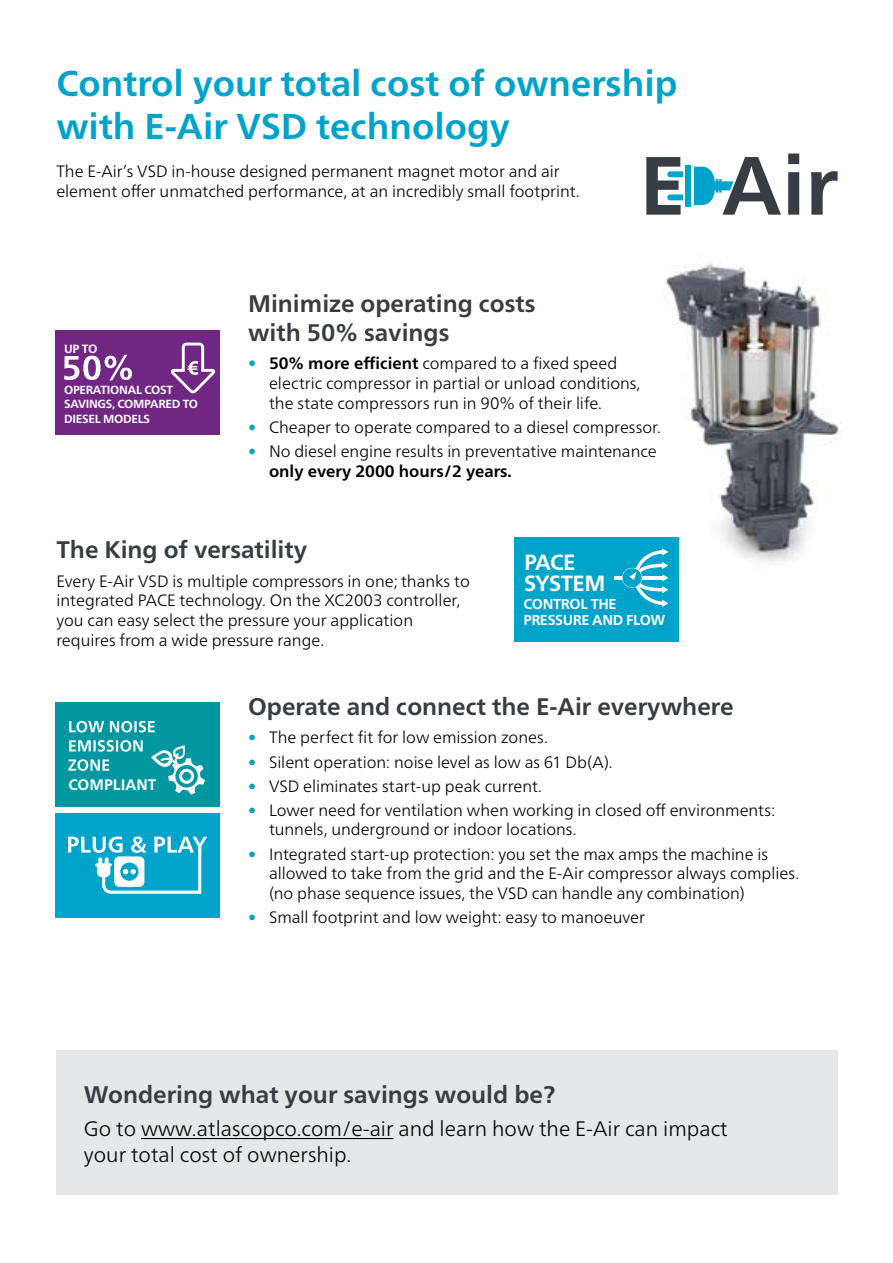
<style>
.page{position:relative;width:893px;height:1263px;background:#fff}
.page>*{position:absolute;margin:0;border:0;box-sizing:border-box;transform-origin:0 0}
.t1{font:700 36px/43.2px "Neue Frutiger World";color:#00a3c9}
.t2{font:700 24px/28.8px "Neue Frutiger World";color:#373d42}
.t3{font:700 22.05px/20.7px "Neue Frutiger World";letter-spacing:-.025em;color:#fff}
.t4{font:300 21px/25.2px "Neue Frutiger World";color:#000}
.t5{font:300 16.5px/19.8px "Neue Frutiger World";color:#000}
.t6{font:700 15.3px "Neue Frutiger World";color:#fff}
.t7{font:700 14.4px/15.9px "Neue Frutiger World";letter-spacing:-.025em;color:#fff}
.t8{font:700 12px "Neue Frutiger World";color:#fff}
.t9{font:700 11.85px/14.5px "Neue Frutiger World";letter-spacing:-.025em;color:#fff}
.s1{font-weight:700;color:#00a3c9}
.s2{font-weight:700}
.s3{color:#00a3c9}
</style>
<div class="page">
<img style="left:663px;top:262px;width:178px;height:301px">
<div style="left:514px;top:537px;width:165px;height:105px;background:#00a3c9"></div>
<hr style="left:614px;top:576px;width:49px;height:4px;background:#fff">
<svg style="left:622px;top:548px;width:46px;height:59px"></svg>
<div style="left:55px;top:813px;width:165px;height:104px;background:#00a3c9"></div>
<svg style="left:68px;top:836px;width:139px;height:58px"></svg>
<div style="left:55px;top:702px;width:165px;height:105px;background:#0097a0"></div>
<svg style="left:151px;top:745px;width:54px;height:49px"></svg>
<svg style="left:68px;top:759px;width:41px;height:12px"></svg>
<svg style="left:69px;top:740px;width:74px;height:12px"></svg>
<svg style="left:69px;top:721px;width:86px;height:11px"></svg>
<div style="left:55px;top:330px;width:165px;height:105px;background:#702784"></div>
<svg style="left:64px;top:355px;width:68px;height:25px"></svg>
<svg style="left:170px;top:342px;width:45px;height:52px"></svg>
<div style="left:56px;top:1051px;width:781px;height:144px;background:#e6e7e8"></div>
<div style="left:685px;top:165px;width:6px;height:42px;background:#00a3c9"></div>
<svg style="left:646px;top:157px;width:37px;height:58px"></svg>
<svg style="left:694px;top:153px;width:144px;height:62px"></svg>
<hr style="left:141px;top:1138px;width:253px;height:1px;background:#000">
<h1 class="t1" style="left:56px;top:61px;width:623px">Control your total cost of ownership with E-Air VSD technology</h1>
<p class="t5" style="left:56px;top:162px;width:525px">The E-Air’s VSD in-house designed permanent magnet motor and air element offer unmatched performance, at an incredibly small footprint.</p>
<p class="t8" style="left:64px;top:338px;width:35px">UP TO</p>
<p class="t9" style="left:64px;top:382px;width:135px">OPERATIONAL COST<br>SAVINGS, COMPARED TO<br>DIESEL MODELS</p>
<h2 class="t2" style="left:248px;top:289px;width:289px">Minimize operating costs with 50% savings</h2>
<p class="t5" style="left:269px;top:353px;width:373px;text-indent:-21px"><span class="s1">•</span> <span class="s2">50% more efficient</span> compared to a fixed speed electric compressor in partial or unload conditions, the state compressors run in 90% of their life.</p>
<p class="t5" style="left:248px;top:417px;width:414px"><span class="s3">•</span> Cheaper to operate compared to a diesel compressor.</p>
<p class="t5" style="left:269px;top:441px;width:389px;text-indent:-21px"><span class="s3">•</span> No diesel engine results in preventative maintenance <span class="s2">only every 2000 hours/2 years.</span></p>
<h2 class="t2" style="left:56px;top:535px;width:252px">The King of versatility</h2>
<p class="t5" style="left:56px;top:571px;width:415px">Every E-Air VSD is multiple compressors in one; thanks to integrated PACE technology. On the XC2003 controller, you can easy select the pressure your application requires from a wide pressure range.</p>
<h3 class="t3" style="left:524px;top:552px;width:83px">PACE<br>SYSTEM</h3>
<p class="t7" style="left:523px;top:596px;width:143px">CONTROL THE<br>PRESSURE AND FLOW</p>
<p class="t6" style="left:68px;top:771px;width:90px">COMPLIANT</p>
<h2 class="t2" style="left:248px;top:692px;width:487px">Operate and connect the E-Air everywhere</h2>
<p class="t5" style="left:248px;top:728px;width:301px"><span class="s3">•</span> The perfect fit for low emission zones.</p>
<p class="t5" style="left:248px;top:752px;width:366px"><span class="s3">•</span> Silent operation: noise level as low as 61 Db(A).</p>
<p class="t5" style="left:248px;top:776px;width:295px"><span class="s3">•</span> VSD eliminates start-up peak current.</p>
<p class="t5" style="left:269px;top:800px;width:508px;text-indent:-21px"><span class="s3">•</span> Lower need for ventilation when working in closed off environments: tunnels, underground or indoor locations.</p>
<p class="t5" style="left:269px;top:844px;width:532px;text-indent:-21px"><span class="s3">•</span> Integrated start-up protection: you set the max amps the machine is allowed to take from the grid and the E-Air compressor always complies. (no phase sequence issues, the VSD can handle any combination)</p>
<p class="t5" style="left:248px;top:907px;width:398px"><span class="s3">•</span> Small footprint and low weight: easy to manoeuver</p>
<h2 class="t2" style="left:84px;top:1079px;width:473px">Wondering what your savings would be?</h2>
<p class="t4" style="left:84px;top:1116px;width:645px">Go to www.atlascopco.com/e-air and learn how the E-Air can impact your total cost of ownership.</p>
</div>
